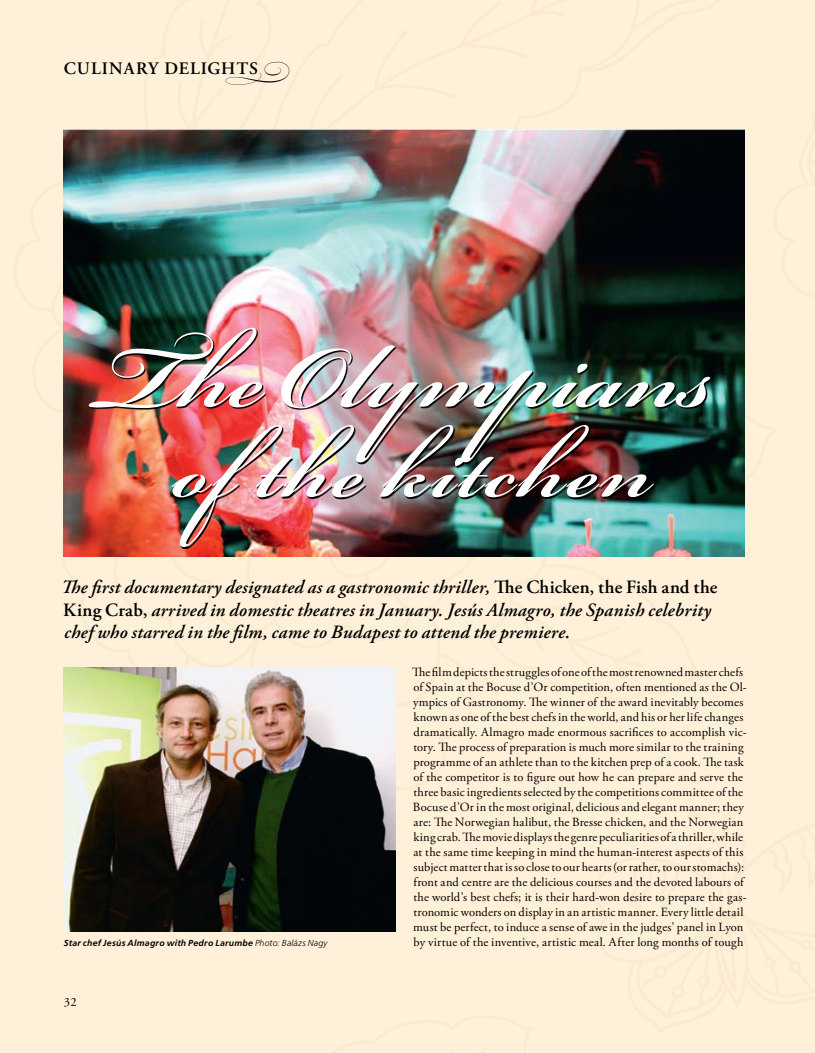
<style>
.page{position:relative;width:815px;height:1053px;background:#fff}
.page>*{position:absolute;margin:0;border:0;box-sizing:border-box;transform-origin:0 0}
.t1{font:600 137.5px "Bickham Script Pro";color:#fff}
.t2{font:600 125px "Bickham Script Pro";letter-spacing:.025em;color:#fff}
.t3{font:italic 600 18.75px/22.5px "Adobe Garamond Pro";letter-spacing:.015em;color:#000}
.t4{font:600 17.5px "Adobe Garamond Pro";letter-spacing:.05em;color:#000}
.t5{font:12.5px/15px "Adobe Garamond Pro";letter-spacing:.015em;color:#000}
.t6{font:italic 8.75px "Frutiger MOT Medium";letter-spacing:.03em;color:#000}
.s1{font-style:normal}
.s2{font-family:"Frutiger MOT Light"}
</style>
<div class="page">
<div style="left:0;top:0;width:815px;height:1052px;background:#fff0d9"></div>
<img style="left:716px;top:129px;width:28px;height:427px">
<img style="left:64px;top:790px;width:331px;height:141px">
<img style="left:63px;top:129px;width:653px;height:661px">
<h3 class="t4" style="left:64px;top:58px;width:196px">culinary delights</h3>
<h1 class="t1" style="left:96px;top:278px;width:618px">The Olympians</h1>
<h2 class="t2" style="left:173px;top:380px;width:480px">ofthe kitchen</h2>
<p class="t3" style="left:61px;top:576px;width:658px">The first documentary designated as a gastronomic thriller, <span class="s1">The Chicken, the Fish and the<br>King Crab,</span> arrived in domestic theatres in January. Jesús Almagro, the Spanish celebrity chef who starred in the film, came to Budapest to attend the premiere.</p>
<p class="t5" style="left:412px;top:665px;width:336px">The film depicts the struggles of one of the most renowned master chefs of Spain at the Bocuse d’Or competition, often mentioned as the Ol&shy;ympics of Gastronomy. The winner of the award inevitably becomes known as one of the best chefs in the world, and his or her life changes dramatically. Almagro made enormous sacrifices to accomplish vic&shy;tory. The process of preparation is much more similar to the training programme of an athlete than to the kitchen prep of a cook. The task of the competitor is to figure out how he can prepare and serve the three basic ingredients selected by the competitions committee of the Bocuse d’Or in the most original, delicious and elegant manner; they are: The Norwegian halibut, the Bresse chicken, and the Norwegian king crab. The movie displays the genre peculiarities of a thriller, while at the same time keeping in mind the human-interest aspects of this subject matter that is so close to our hearts (or rather, to our stomachs): front and centre are the delicious courses and the devoted labours of the world’s best chefs; it is their hard-won desire to prepare the gas&shy;tronomic wonders on display in an artistic manner. Every little detail must be perfect, to induce a sense of awe in the judges’ panel in Lyon</p>
<p class="t6" style="left:64px;top:938px;width:265px">Star chef Jesús Almagro with Pedro Larumbe <span class="s2">Photo: Balázs Nagy</span></p>
<p class="t5" style="left:413px;top:935px;width:332px">by virtue of the inventive, artistic meal. After long months of tough</p>
<p class="t5" style="left:64px;top:995px;width:14px">32</p>
</div>
